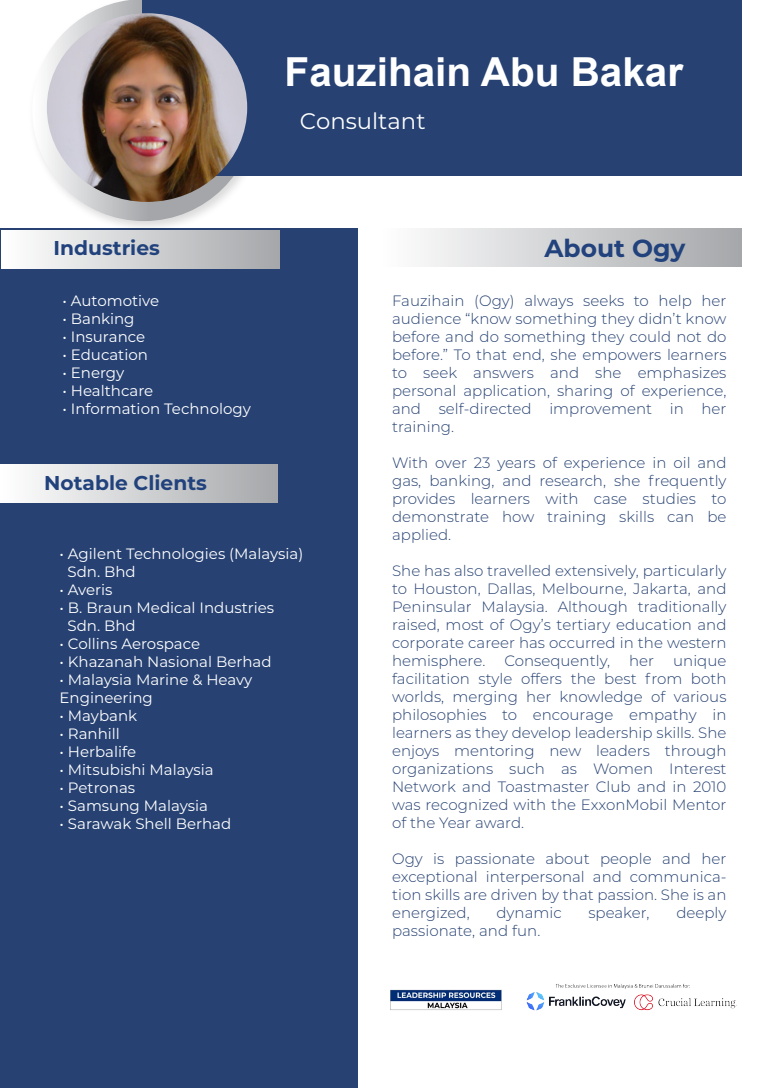
<style>
.page{position:relative;width:780px;height:1088px;background:#fff}
.page>*{position:absolute;margin:0;border:0;box-sizing:border-box;transform-origin:0 0}
.t1{font:700 40px "Arial";color:#fff}
.t2{font:700 24.62px "Montserrat";color:#21427c}
.t3{font:22.5px "Montserrat";color:#fff}
.t4{font:700 20px "Montserrat";color:#21427c}
.t5{font:300 15px/18px "Montserrat";color:#264172;text-align:justify}
.t6{font:15px/18px "Montserrat";color:#fff}
</style>
<div class="page">
<div style="left:0;top:228px;width:357px;height:860px;background:#264172"></div>
<img style="left:24px;top:175px;width:246px;height:56px">
<svg style="left:32px;top:0;width:223px;height:221px"></svg>
<div style="left:142px;top:0;width:599px;height:175px;background:#264172"></div>
<div style="left:379px;top:228px;width:362px;height:38px;background:linear-gradient(to right,#fff,#a5a7aa)"></div>
<div style="left:2px;top:231px;width:277px;height:38px;background:linear-gradient(to right,#fff,#a5a7aa)"></div>
<div style="left:1px;top:465px;width:277px;height:38px;background:linear-gradient(to right,#fff,#a5a7aa)"></div>
<img style="left:47px;top:13px;width:200px;height:189px">
<img style="left:390px;top:984px;width:346px;height:27px">
<h1 class="t1" style="left:284px;top:45px;width:400px">Fauzihain Abu Bakar</h1>
<h3 class="t4" style="left:54px;top:233px;width:108px">Industries</h3>
<h3 class="t3" style="left:300px;top:105px;width:127px">Consultant</h3>
<h2 class="t2" style="left:544px;top:230px;width:143px">About Ogy</h2>
<p class="t6" style="left:62px;top:291px;width:98px">• Automotive</p>
<p class="t6" style="left:62px;top:309px;width:74px">• Banking</p>
<p class="t6" style="left:62px;top:327px;width:84px">• Insurance</p>
<p class="t6" style="left:62px;top:345px;width:87px">• Education</p>
<p class="t6" style="left:62px;top:363px;width:63px">• Energy</p>
<p class="t6" style="left:62px;top:381px;width:92px">• Healthcare</p>
<p class="t6" style="left:62px;top:399px;width:190px">• Information Technology</p>
<h3 class="t4" style="left:44px;top:469px;width:164px">Notable Clients</h3>
<p class="t6" style="left:67px;top:544px;width:237px;text-indent:-8px">• Agilent Technologies (Malaysia)<br>Sdn. Bhd</p>
<p class="t6" style="left:60px;top:580px;width:54px">• Averis</p>
<p class="t6" style="left:67px;top:598px;width:208px;text-indent:-8px">• B. Braun Medical Industries<br>Sdn. Bhd</p>
<p class="t6" style="left:60px;top:634px;width:142px">• Collins Aerospace</p>
<p class="t6" style="left:60px;top:652px;width:213px">• Khazanah Nasional Berhad</p>
<p class="t6" style="left:60px;top:670px;width:194px">• Malaysia Marine &amp; Heavy<br>Engineering</p>
<p class="t6" style="left:60px;top:706px;width:79px">• Maybank</p>
<p class="t6" style="left:60px;top:724px;width:62px">• Ranhill</p>
<p class="t6" style="left:60px;top:742px;width:78px">• Herbalife</p>
<p class="t6" style="left:60px;top:760px;width:156px">• Mitsubishi Malaysia</p>
<p class="t6" style="left:60px;top:778px;width:77px">• Petronas</p>
<p class="t6" style="left:60px;top:796px;width:150px">• Samsung Malaysia</p>
<p class="t6" style="left:60px;top:814px;width:173px">• Sarawak Shell Berhad</p>
<p class="t5" style="left:392px;top:291px;width:336px">Fauzihain (Ogy) always seeks to help her audience “know something they didn’t know before and do something they could not do before.” To that end, she empowers learners to seek answers and she emphasizes personal application, sharing of experience, and self-directed improvement in her training.</p>
<p class="t5" style="left:392px;top:453px;width:336px">With over 23 years of experience in oil and gas, banking, and research, she frequently provides learners with case studies to demonstrate how training skills can be applied.</p>
<p class="t5" style="left:392px;top:561px;width:336px">She has also travelled extensively, particularly to Houston, Dallas, Melbourne, Jakarta, and Peninsular Malaysia. Although traditionally raised, most of Ogy’s tertiary education and corporate career has occurred in the western hemisphere.</p>
<p class="t5" style="left:504px;top:651px;width:107px">Consequently,</p>
<p class="t5" style="left:629px;top:651px;width:27px">her</p>
<p class="t5" style="left:392px;top:651px;width:336px;text-indent:281px">unique facilitation style offers the best from both worlds, merging her knowledge of various philosophies to encourage empathy in learners as they develop leadership skills. She enjoys mentoring new leaders through organizations such as Women Interest Network and Toastmaster Club and in 2010 was recognized with the ExxonMobil Mentor of the Year award.</p>
<p class="t5" style="left:392px;top:849px;width:336px">Ogy is passionate about people and her exceptional interpersonal and communica&shy;tion skills are driven by that passion. She is an energized,</p>
<p class="t5" style="left:496px;top:903px;width:67px">dynamic</p>
<p class="t5" style="left:588px;top:903px;width:63px">speaker,</p>
<p class="t5" style="left:676px;top:903px;width:52px">deeply</p>
<p class="t5" style="left:392px;top:921px;width:150px">passionate, and fun.</p>
</div>
